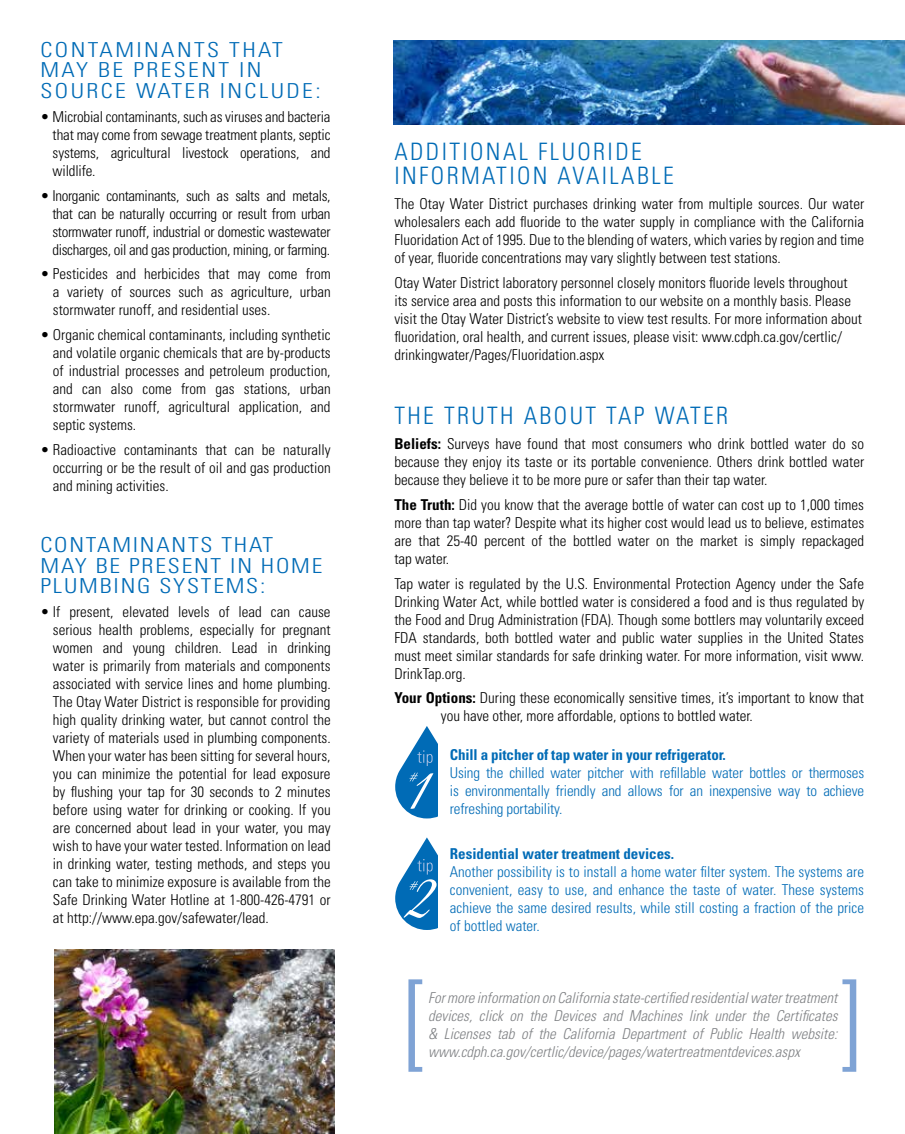
<style>
.page{position:relative;width:905px;height:1134px;background:#fff}
.page>*{position:absolute;margin:0;border:0;box-sizing:border-box;transform-origin:0 0}
.t1{font:300 condensed 24px/24px "Univers";letter-spacing:.1em;color:#006bb6}
.t2{font:300 condensed 20.7px/20.7px "Univers";letter-spacing:.075em;color:#006bb6;scale:1.16 1}
.t3{font:300 condensed 20.7px/20.7px "Univers";letter-spacing:.1em;color:#006bb6;scale:1.16 1}
.t4{font:300 condensed 15px/18px "Univers";color:#000;text-align:justify}
.t5{font:300 condensed 15px/18px "Univers";letter-spacing:-.005em;color:#006bb6;text-align:justify}
.t6{font:italic 300 condensed 15px/18px "Univers";color:#808285;text-align:justify}
.t7{font:700 condensed 15px "Univers";letter-spacing:-.01em;color:#006bb6}
.s1{font-weight:700}
</style>
<div class="page">
<svg style="left:395px;top:726px;width:42px;height:92px"></svg>
<svg style="left:408px;top:979px;width:14px;height:93px"></svg>
<svg style="left:842px;top:979px;width:14px;height:93px"></svg>
<img style="left:393px;top:40px;width:511px;height:84px">
<svg style="left:395px;top:837px;width:42px;height:93px"></svg>
<img style="left:54px;top:949px;width:281px;height:185px">
<h2 class="t3" style="left:40px;top:39px;width:243px">Contaminants that may be present in source water include:</h2>
<p class="t4" style="left:53px;top:108px;width:279px;text-indent:-12px">• M icrobial contaminants, such as viruses and bacteria that may come from sewage treatment plants, septic systems, agricultural livestock operations, and wildlife.</p>
<p class="t4" style="left:52px;top:186px;width:280px;text-indent:-12px">• Inorganic contaminants, such as salts and metals, that can be naturally occurring or result from urban stormwater runoff, industrial or domestic wastewater discharges, oil and gas production, mining, or farming.</p>
<p class="t4" style="left:53px;top:265px;width:279px;text-indent:-12px">• Pesticides and herbicides that may come from a variety of sources such as agriculture, urban stormwater runoff, and residential uses.</p>
<p class="t4" style="left:53px;top:326px;width:279px;text-indent:-12px">• Organic chemical contaminants, including synthetic and volatile organic chemicals that are by-products of industrial processes and petroleum production, and can also come from gas stations, urban stormwater runoff, agricultural application, and septic systems.</p>
<p class="t4" style="left:53px;top:441px;width:279px;text-indent:-12px">• Radioactive contaminants that can be naturally occurring or be the result of oil and gas production and mining activities.</p>
<h2 class="t2" style="left:40px;top:534px;width:244px">Contaminants that<br>may be present in home plumbing systems:</h2>
<p class="t4" style="left:53px;top:603px;width:279px;text-indent:-12px">• If present, elevated levels of lead can cause serious health problems, especially for pregnant women and young children. Lead in drinking water is primarily from materials and components associated with service lines and home plumbing.<br>The Otay Water District is responsible for providing high quality drinking water, but cannot control the variety of materials used in plumbing components.<br>When your water has been sitting for several hours, you can minimize the potential for lead exposure by flushing your tap for 30 seconds to 2 minutes before using water for drinking or cooking. If you are concerned about lead in your water, you may wish to have your water tested. I nformation on lead in drinking water, testing methods, and steps you can take to minimize exposure is available from the Safe Drinking Water Hotline at 1-800-426-4791 or at http://www.epa.gov/safewater/lead.</p>
<h1 class="t1" style="left:394px;top:140px;width:281px">Additional Fluoride<br>I nformation Available</h1>
<p class="t4" style="left:394px;top:195px;width:471px">The Otay Water District purchases drinking water from multiple sources. Our water wholesalers each add fluoride to the water supply in compliance with the California Fluoridation Act of 1995. Due to the blending of waters, which varies by region and time of year, fluoride concentrations may vary slightly between test stations.</p>
<p class="t4" style="left:394px;top:274px;width:469px;text-align:left">Otay Water District laboratory personnel closely monitors fluoride levels throughout its service area and posts this information to our website on a monthly basis. Please visit the Otay Water District’s website to view test results. For more information about fluoridation, oral health, and current issues, please visit: www.cdph.ca.gov/certlic/ drinkingwater/Pages/Fluoridation.aspx</p>
<h1 class="t1" style="left:394px;top:404px;width:14px">THE</h1>
<h1 class="t1" style="left:444px;top:404px;width:15px">TRUTH</h1>
<h1 class="t1" style="left:524px;top:404px;width:31px">ABOUT</h1>
<h1 class="t1" style="left:606px;top:404px;width:98px">TAP WATER</h1>
<p class="t4" style="left:394px;top:435px;width:471px"><span class="s1">Beliefs:</span> Surveys have found that most consumers who drink bottled water do so because they enjoy its taste or its portable convenience. Others drink bottled water because they believe it to be more pure or safer than their tap water.</p>
<p class="t4" style="left:394px;top:496px;width:471px"><span class="s1">The Truth:</span> Did you know that the average bottle of water can cost up to 1,000 times more than tap water? Despite what its higher cost would lead us to believe, estimates are that 25-40 percent of the bottled water on the market is simply repackaged tap water.</p>
<p class="t4" style="left:394px;top:574px;width:471px">Tap water is regulated by the U.S. Environmental Protection Agency under the Safe Drinking Water Act, while bottled water is considered a food and is thus regulated by the Food and Drug Administration (FDA). Though some bottlers may voluntarily exceed FDA standards, both bottled water and public water supplies in the United States must meet similar standards for safe drinking water. For more information, visit www.<br>DrinkTap.org.</p>
<p class="t4" style="left:441px;top:689px;width:424px;text-indent:-46px"><span class="s1">Your Options:</span> During these economically sensitive times, it’s important to know that you have other, more affordable, options to bottled water.</p>
<p class="t7" style="left:450px;top:745px;width:277px">Chill a pitcher of tap water in your refrigerator.</p>
<p class="t5" style="left:450px;top:763px;width:416px">Using the chilled water pitcher with refillable water bottles or thermoses is environmentally friendly and allows for an inexpensive way to achieve refreshing portability.</p>
<p class="t7" style="left:450px;top:844px;width:226px">Residential water treatment devices.</p>
<p class="t5" style="left:450px;top:862px;width:416px">Another possibility is to install a home water filter system. The systems are convenient, easy to use, and enhance the taste of water. These systems achieve the same desired results, while still costing a fraction of the price of bottled water.</p>
<p class="t6" style="left:428px;top:988px;width:411px">For more information on California state-certified residential water treatment devices, click on the Devices and Machines link under the Certificates &amp; Licenses tab of the California Department of Public Health website: www.cdph.ca.gov/certlic/device/pages/watertreatmentdevices.aspx</p>
</div>
